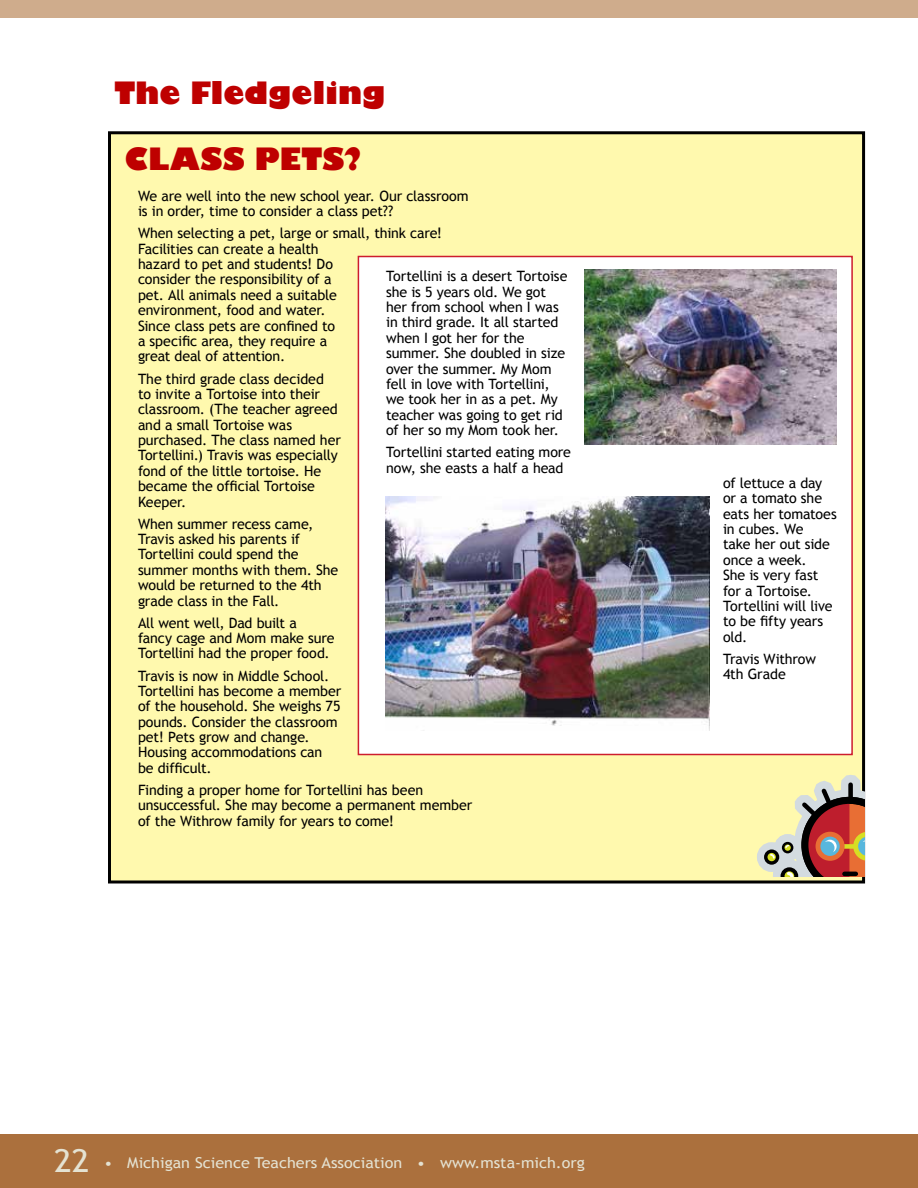
<style>
.page{position:relative;width:918px;height:1188px;background:#fff}
.page>*{position:absolute;margin:0;border:0;box-sizing:border-box;transform-origin:0 0}
.t1{font:800 30px "Gill Sans";letter-spacing:.005em;color:#be0000}
.t2{font:15px "Trebuchet MS";color:#e4e2d2;scale:1.08 1}
.t3{font:14.25px/15.5px "Trebuchet MS";letter-spacing:-.01em;color:#000}
.s1{font-size:31.5px}
</style>
<div class="page">
<div style="left:0;top:1134px;width:918px;height:54px;background:#ab703d"></div>
<div style="left:0;top:0;width:918px;height:18px;background:#cfac8c"></div>
<div style="left:110px;top:133px;width:754px;height:749px;background:#fff9ae"></div>
<div style="left:108px;top:131px;width:757px;height:753px;border:3px solid #000"></div>
<div style="left:757px;top:842px;width:30px;height:30px;border:15px solid #d3dbe0;border-radius:50%"></div>
<svg style="left:764px;top:849px;width:15px;height:16px"></svg>
<svg style="left:769px;top:774px;width:96px;height:102px"></svg>
<div style="left:358px;top:256px;width:494px;height:498px;background:#fff"></div>
<div style="left:358px;top:256px;width:495px;height:499px;border:2px solid #cd1d2e"></div>
<img style="left:386px;top:496px;width:324px;height:235px">
<img style="left:585px;top:269px;width:252px;height:176px">
<h1 class="t1" style="left:114px;top:74px;width:272px">The Fledgeling</h1>
<h1 class="t1" style="left:124px;top:141px;width:239px">CLASS PETS?</h1>
<p class="t3" style="left:138px;top:188px;width:332px">We are well into the new school year. Our classroom is in order, time to consider a class pet??</p>
<p class="t3" style="left:138px;top:226px;width:306px">When selecting a pet, large or small, think care!<br>Facilities can create a health<br>hazard to pet and students! Do<br>consider the responsibility of a<br>pet. All animals need a suitable<br>environment, food and water.<br>Since class pets are confined to<br>a specific area, they require a<br>great deal of attention.</p>
<p class="t3" style="left:138px;top:371px;width:204px">The third grade class decided<br>to invite a Tortoise into their classroom. (The teacher agreed and a small Tortoise was purchased. The class named her<br>Tortellini.) Travis was especially fond of the little tortoise. He became the official Tortoise<br>Keeper.</p>
<p class="t3" style="left:138px;top:516px;width:202px">When summer recess came,<br>Travis asked his parents if<br>Tortellini could spend the summer months with them. She would be returned to the 4th grade class in the Fall.</p>
<p class="t3" style="left:138px;top:615px;width:198px">All went well, Dad built a fancy cage and Mom make sure<br>Tortellini had the proper food.</p>
<p class="t3" style="left:138px;top:668px;width:205px">Travis is now in Middle School.<br>Tortellini has become a member of the household. She weighs 75 pounds. Consider the classroom pet! Pets grow and change.<br>Housing accommodations can be difficult.</p>
<p class="t3" style="left:138px;top:782px;width:336px">Finding a proper home for Tortellini has been unsuccessful. She may become a permanent member of the Withrow family for years to come!</p>
<p class="t3" style="left:386px;top:269px;width:183px">Tortellini is a desert Tortoise she is 5 years old. We got her from school when I was in third grade. It all started when I got her for the summer. She doubled in size over the summer. My Mom fell in love with Tortellini, we took her in as a pet. My teacher was going to get rid of her so my Mom took her.</p>
<p class="t3" style="left:386px;top:445px;width:186px">Tortellini started eating more now, she easts a half a head</p>
<p class="t2" style="left:54px;top:1154px;width:493px"><span class="s1">22</span> • Michigan Science Teachers Association • www.msta-mich.org</p>
<p class="t3" style="left:723px;top:475px;width:115px">of lettuce a day or a tomato she eats her tomatoes in cubes. We<br>take her out side once a week.<br>She is very fast for a Tortoise.<br>Tortellini will live to be fifty years old.</p>
<p class="t3" style="left:723px;top:651px;width:94px">Travis Withrow<br>4th Grade</p>
</div>
